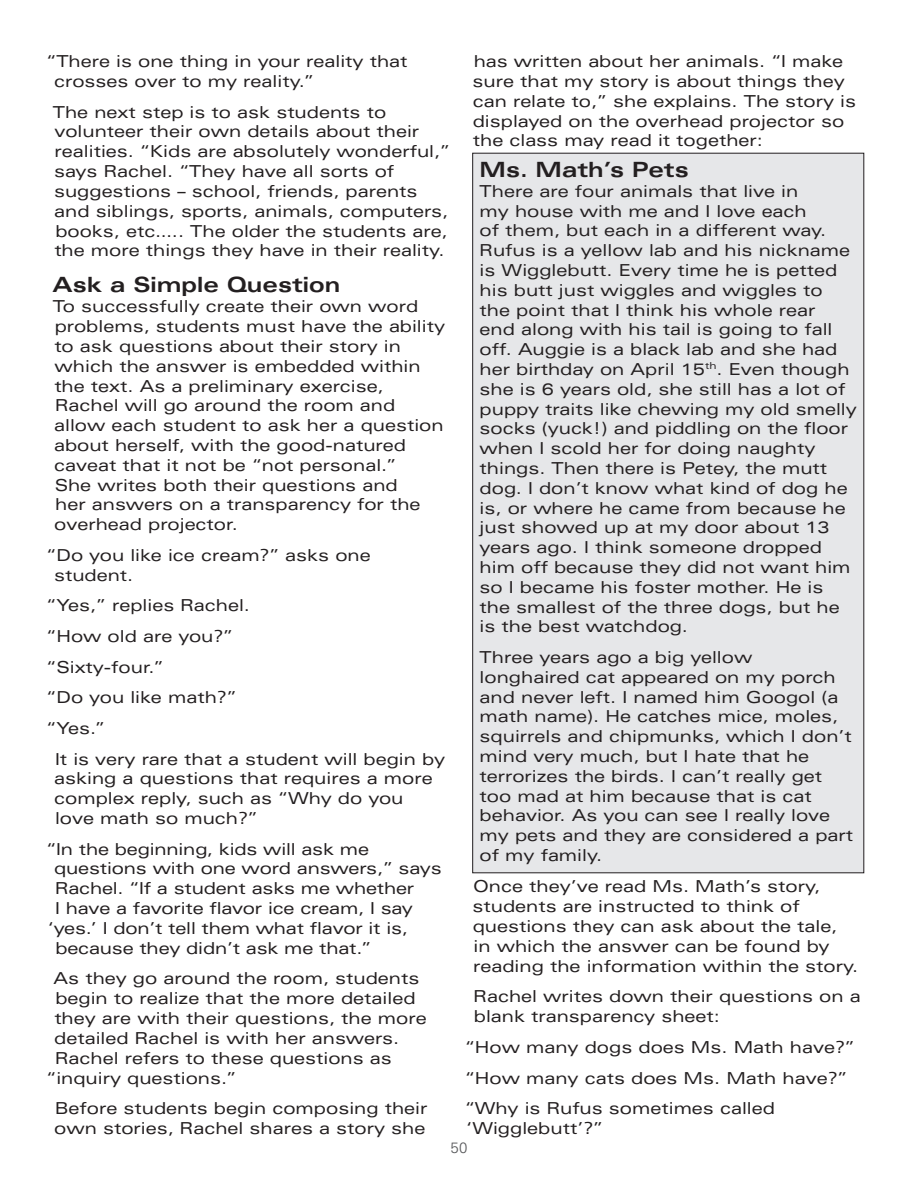
<style>
.page{position:relative;width:918px;height:1188px;background:#fff}
.page>*{position:absolute;margin:0;border:0;box-sizing:border-box;transform-origin:0 0}
.t1{font:700 expanded 21px "Univers";color:#231f20}
.t2{font:expanded 16.5px/19.8px "Univers";color:#231f20}
.t3{font:300 15px "Univers";color:#57585a}
</style>
<div class="page">
<div style="left:473px;top:153px;width:391px;height:720px;background:#e6e7e9"></div>
<p class="t2" style="left:54px;top:51px;width:355px;text-indent:-8px">“There is one thing in your reality that crosses over to my reality.”</p>
<p class="t2" style="left:53px;top:102px;width:399px">The next step is to ask students to volunteer their own details about their realities. “Kids are absolutely wonderful,” says Rachel. “They have all sorts of suggestions – school, friends, parents and siblings, sports, animals, computers, books, etc….. The older the students are, the more things they have in their reality.</p>
<p class="t1" style="left:53px;top:273px;width:289px">Ask a Simple Question</p>
<p class="t2" style="left:53px;top:296px;width:394px">To successfully create their own word problems, students must have the ability to ask questions about their story in which the answer is embedded within the text. As a preliminary exercise, Rachel will go around the room and allow each student to ask her a question about herself, with the good-natured caveat that it not be “not personal.”<br>She writes both their questions and<br>her answers on a transparency for the overhead projector.</p>
<p class="t2" style="left:54px;top:545px;width:318px;text-indent:-7px">“Do you like ice cream?” asks one student.</p>
<p class="t2" style="left:47px;top:595px;width:205px">“Yes,” replies Rachel.</p>
<p class="t2" style="left:47px;top:626px;width:188px">“How old are you?”</p>
<p class="t2" style="left:47px;top:657px;width:118px">“Sixty-four.”</p>
<p class="t2" style="left:47px;top:687px;width:191px">“Do you like math?”</p>
<p class="t2" style="left:47px;top:718px;width:60px">“Yes.”</p>
<p class="t2" style="left:55px;top:749px;width:391px">It is very rare that a student will begin by</p>
<p class="t2" style="left:54px;top:768px;width:380px">asking a questions that requires a more complex reply, such as “Why do you love math so much?”</p>
<p class="t2" style="left:47px;top:839px;width:324px">“In the beginning, kids will ask me</p>
<p class="t2" style="left:54px;top:858px;width:389px">questions with one word answers,” says</p>
<p class="t2" style="left:55px;top:878px;width:361px">Rachel. “If a student asks me whether</p>
<p class="t2" style="left:55px;top:898px;width:359px">I have a favorite flavor ice cream, I say</p>
<p class="t2" style="left:48px;top:918px;width:362px">‘yes.’ I don’t tell them what flavor it is,</p>
<p class="t2" style="left:55px;top:938px;width:317px">because they didn’t ask me that.”</p>
<p class="t2" style="left:54px;top:968px;width:367px">As they go around the room, students</p>
<p class="t2" style="left:55px;top:988px;width:362px">begin to realize that the more detailed</p>
<p class="t2" style="left:54px;top:1008px;width:374px">they are with their questions, the more</p>
<p class="t2" style="left:54px;top:1028px;width:347px">detailed Rachel is with her answers.</p>
<p class="t2" style="left:55px;top:1048px;width:338px">Rachel refers to these questions as</p>
<p class="t2" style="left:47px;top:1068px;width:191px">“inquiry questions.”</p>
<p class="t2" style="left:54px;top:1098px;width:375px">Before students begin composing their own stories, Rachel shares a story she</p>
<p class="t2" style="left:473px;top:51px;width:385px">has written about her animals. “I make sure that my story is about things they can relate to,” she explains. The story is displayed on the overhead projector so the class may read it together:</p>
<p class="t1" style="left:480px;top:158px;width:211px">Ms. Math’s Pets</p>
<p class="t2" style="left:480px;top:181px;width:379px">There are four animals that live in<br>my house with me and I love each<br>of them, but each in a different way.<br>Rufus is a yellow lab and his nickname is Wigglebutt. Every time he is petted his butt just wiggles and wiggles to the point that I think his whole rear<br>end along with his tail is going to fall off. Auggie is a black lab and she had her birthday on April 15<sup>th</sup>. Even though she is 6 years old, she still has a lot of puppy traits like chewing my old smelly socks (yuck!) and piddling on the floor when I scold her for doing naughty things. Then there is Petey, the mutt dog. I don’t know what kind of dog he is, or where he came from because he just showed up at my door about 13 years ago. I think someone dropped him off because they did not want him so I became his foster mother. He is the smallest of the three dogs, but he is the best watchdog.</p>
<p class="t2" style="left:480px;top:647px;width:375px">Three years ago a big yellow longhaired cat appeared on my porch and never left. I named him Googol (a math name). He catches mice, moles, squirrels and chipmunks, which I don’t mind very much, but I hate that he terrorizes the birds. I can’t really get too mad at him because that is cat behavior. As you can see I really love my pets and they are considered a part of my family.</p>
<p class="t2" style="left:473px;top:876px;width:387px">Once they’ve read Ms. Math’s story, students are instructed to think of questions they can ask about the tale,<br>in which the answer can be found by reading the information within the story.</p>
<p class="t2" style="left:474px;top:986px;width:389px">Rachel writes down their questions on a blank transparency sheet:</p>
<p class="t2" style="left:465px;top:1032px;width:391px;line-height:30.6px">“How many dogs does Ms. Math have?” “How many cats does Ms. Math have?” “Why is Rufus sometimes called</p>
<p class="t2" style="left:466px;top:1118px;width:138px">‘Wigglebutt’?”</p>
<p class="t3" style="left:451px;top:1139px;width:18px">50</p>
</div>
